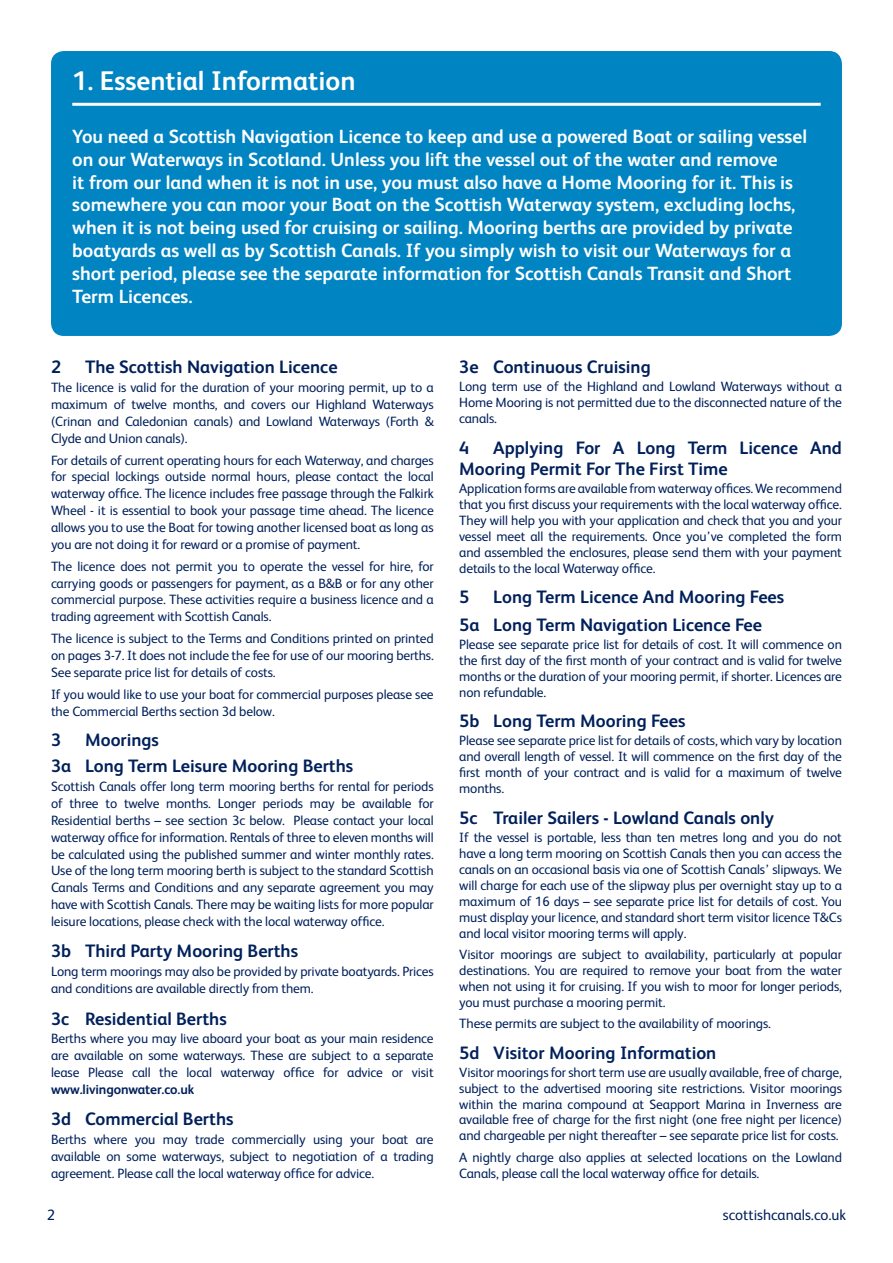
<style>
.page{position:relative;width:893px;height:1263px;background:#fff}
.page>*{position:absolute;margin:0;border:0;box-sizing:border-box;transform-origin:0 0}
.Heading{font:700 27px "FS Albert";color:#fff}
.header_paragraph{font:700 19.2px/23px "FS Albert";color:#fff}
.sub_heading{font:700 18px/21.1px "FS Albert";color:#00205b}
.t1{font:15px "FS Albert";color:#00205b}
.t2{font:13.5px/16.8px "FS Albert";letter-spacing:-.01em;color:#00205b;text-align:justify}
.s1{font-weight:700}
</style>
<div class="page">
<div style="left:51px;top:51px;width:791px;height:285px;background:#0084c2;border-radius:13px"></div>
<hr style="left:72px;top:103px;width:749px;height:3px;background:#fff">
<p class="Heading" style="left:72px;top:62px;width:285px">1. Essential Information</p>
<p class="header_paragraph" style="left:72px;top:124px;width:736px">You need a Scottish Navigation Licence to keep and use a powered Boat or sailing vessel on our Waterways in Scotland. Unless you lift the vessel out of the water and remove<br>it from our land when it is not in use, you must also have a Home Mooring for it. This is somewhere you can moor your Boat on the Scottish Waterway system, excluding lochs, when it is not being used for cruising or sailing. Mooring berths are provided by private boatyards as well as by Scottish Canals. If you simply wish to visit our Waterways for a short period, please see the separate information for Scottish Canals Transit and Short Term Licences.</p>
<p class="sub_heading" style="left:51px;top:356px;width:12px">2</p>
<p class="sub_heading" style="left:85px;top:356px;width:254px">The Scottish Navigation Licence</p>
<p class="t2" style="left:51px;top:378px;width:384px">The licence is valid for the duration of your mooring permit, up to a maximum of twelve months, and covers our Highland Waterways (Crinan and Caledonian canals) and Lowland Waterways (Forth &amp; Clyde and Union canals).</p>
<p class="t2" style="left:51px;top:451px;width:384px">For details of current operating hours for each Waterway, and charges for special lockings outside normal hours, please contact the local waterway office. The licence includes free passage through the Falkirk Wheel - it is essential to book your passage time ahead. The licence allows you to use the Boat for towing another licensed boat as long as you are not doing it for reward or a promise of payment.</p>
<p class="t2" style="left:51px;top:557px;width:384px">The licence does not permit you to operate the vessel for hire, for carrying goods or passengers for payment, as a B&amp;B or for any other commercial purpose. These activities require a business licence and a trading agreement with Scottish Canals.</p>
<p class="t2" style="left:51px;top:629px;width:384px">The licence is subject to the Terms and Conditions printed on printed on pages 3-7. It does not include the fee for use of our mooring berths.<br>See separate price list for details of costs.</p>
<p class="t2" style="left:51px;top:685px;width:384px">If you would like to use your boat for commercial purposes please see the Commercial Berths section 3d below.</p>
<p class="sub_heading" style="left:51px;top:729px;width:12px">3</p>
<p class="sub_heading" style="left:85px;top:729px;width:75px">Moorings</p>
<p class="sub_heading" style="left:51px;top:755px;width:304px">3a Long Term Leisure Mooring Berths</p>
<p class="t2" style="left:51px;top:778px;width:384px">Scottish Canals offer long term mooring berths for rental for periods of three to twelve months. Longer periods may be available for Residential berths – see section 3c below. Please contact your local waterway office for information. Rentals of three to eleven months will be calculated using the published summer and winter monthly rates.<br>Use of the long term mooring berth is subject to the standard Scottish Canals Terms and Conditions and any separate agreement you may have with Scottish Canals. There may be waiting lists for more popular leisure locations, please check with the local waterway office.</p>
<p class="sub_heading" style="left:51px;top:940px;width:249px">3b Third Party Mooring Berths</p>
<p class="t2" style="left:51px;top:962px;width:384px">Long term moorings may also be provided by private boatyards. Prices and conditions are available directly from them.</p>
<p class="sub_heading" style="left:51px;top:1007px;width:177px">3c Residential Berths</p>
<p class="t2" style="left:51px;top:1030px;width:384px">Berths where you may live aboard your boat as your main residence are available on some waterways. These are subject to a separate lease Please call the local waterway office for advice or visit <span class="s1">www.livingonwater.co.uk</span></p>
<p class="sub_heading" style="left:51px;top:1108px;width:184px">3d Commercial Berths</p>
<p class="t2" style="left:51px;top:1131px;width:384px">Berths where you may trade commercially using your boat are available on some waterways, subject to negotiation of a trading agreement. Please call the local waterway office for advice.</p>
<p class="sub_heading" style="left:459px;top:356px;width:193px">3e Continuous Cruising</p>
<p class="t2" style="left:459px;top:378px;width:384px;line-height:15.9px">Long term use of the Highland and Lowland Waterways without a Home Mooring is not permitted due to the disconnected nature of the canals.</p>
<p class="sub_heading" style="left:459px;top:436px;width:12px">4</p>
<p class="sub_heading" style="left:459px;top:436px;width:384px;text-indent:34px">Applying For A Long Term Licence And<br>Mooring Permit For The First Time</p>
<p class="t2" style="left:459px;top:480px;width:384px;line-height:15.9px">Application forms are available from waterway offices. We recommend that you first discuss your requirements with the local waterway office.<br>They will help you with your application and check that you and your vessel meet all the requirements. Once you’ve completed the form and assembled the enclosures, please send them with your payment details to the local Waterway office.</p>
<p class="sub_heading" style="left:459px;top:586px;width:12px">5</p>
<p class="sub_heading" style="left:493px;top:586px;width:292px">Long Term Licence And Mooring Fees</p>
<p class="sub_heading" style="left:459px;top:613px;width:304px">5a Long Term Navigation Licence Fee</p>
<p class="t2" style="left:459px;top:636px;width:384px;line-height:15.9px">Please see separate price list for details of cost. It will commence on the first day of the first month of your contract and is valid for twelve months or the duration of your mooring permit, if shorter. Licences are non refundable.</p>
<p class="sub_heading" style="left:459px;top:710px;width:228px">5b Long Term Mooring Fees</p>
<p class="t2" style="left:459px;top:732px;width:384px;line-height:15.9px">Please see separate price list for details of costs, which vary by location and overall length of vessel. It will commence on the first day of the first month of your contract and is valid for a maximum of twelve months.</p>
<p class="sub_heading" style="left:459px;top:806px;width:316px">5c Trailer Sailers - Lowland Canals only</p>
<p class="t2" style="left:459px;top:829px;width:384px;line-height:15.9px">If the vessel is portable, less than ten metres long and you do not have a long term mooring on Scottish Canals then you can access the canals on an occasional basis via one of Scottish Canals’ slipways. We will charge for each use of the slipway plus per overnight stay up to a maximum of 16 days – see separate price list for details of cost. You must display your licence, and standard short term visitor licence T&amp;Cs and local visitor mooring terms will apply.</p>
<p class="t2" style="left:459px;top:945px;width:384px;line-height:15.9px">Visitor moorings are subject to availability, particularly at popular destinations. You are required to remove your boat from the water when not using it for cruising. If you wish to moor for longer periods, you must purchase a mooring permit.</p>
<p class="t2" style="left:459px;top:1014px;width:313px">These permits are subject to the availability of moorings.</p>
<p class="sub_heading" style="left:459px;top:1041px;width:259px">5d Visitor Mooring Information</p>
<p class="t2" style="left:459px;top:1063px;width:384px;line-height:15.9px">Visitor moorings for short term use are usually available, free of charge, subject to the advertised mooring site restrictions. Visitor moorings within the marina compound at Seapport Marina in Inverness are available free of charge for the first night (one free night per licence) and chargeable per night thereafter – see separate price list for costs.</p>
<p class="t2" style="left:459px;top:1148px;width:384px;line-height:15.9px">A nightly charge also applies at selected locations on the Lowland<br>Canals, please call the local waterway office for details.</p>
<p class="t1" style="left:47px;top:1204px;width:10px">2</p>
<p class="t1" style="left:723px;top:1204px;width:125px">scottishcanals.co.uk</p>
</div>
